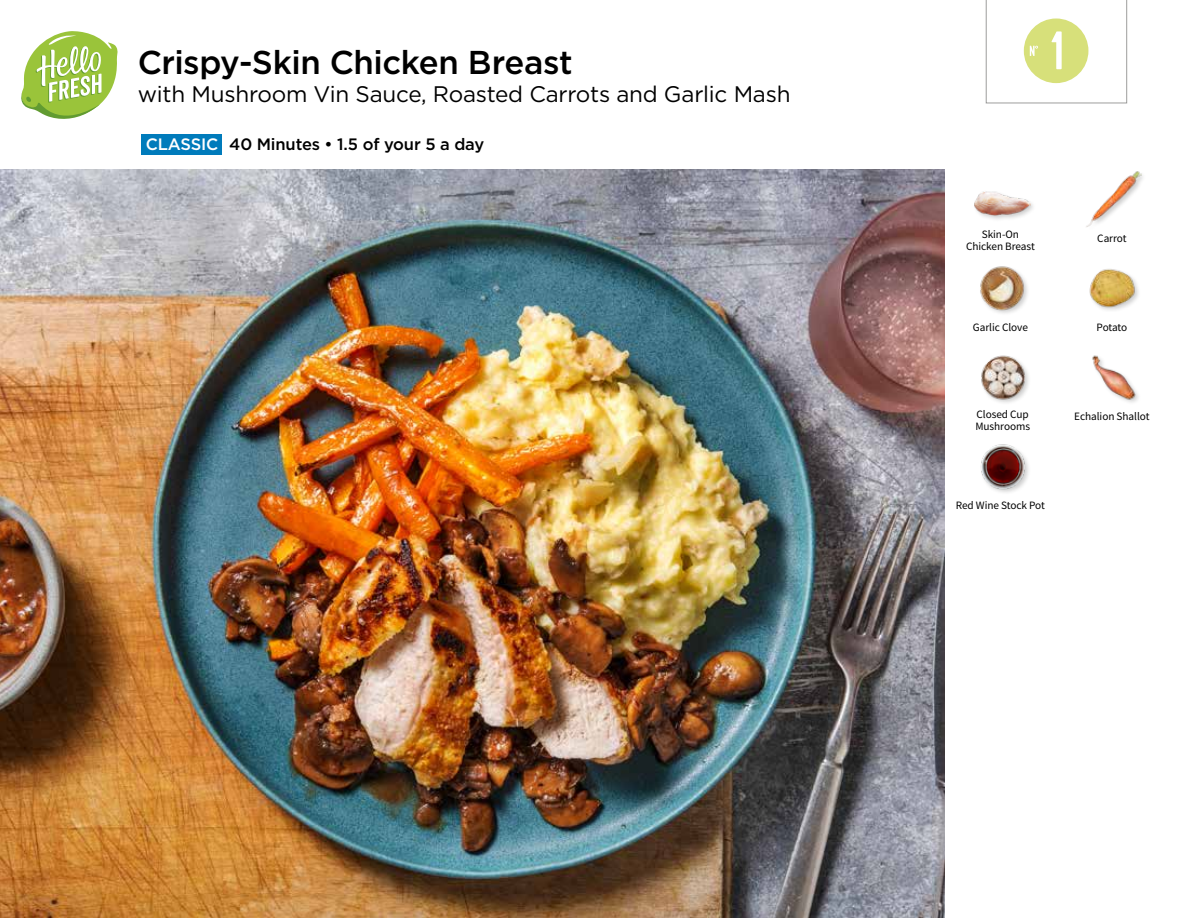
<style>
.page{position:relative;width:1188px;height:918px;background:#fff}
.page>*{position:absolute;margin:0;border:0;box-sizing:border-box;transform-origin:0 0}
.t1{font:54px "Kapra";color:#fff}
.t2{font:500 33px "Gotham";letter-spacing:-.015em;color:#000}
.t3{font:22.5px "Gotham";letter-spacing:-.01em;color:#000}
.t4{font:500 16.5px "Gotham";letter-spacing:-.01em;color:#000}
.t5{font:700 16.5px "Gotham";letter-spacing:-.01em;color:#fff}
.t6{font:11.25px/12px "Source Sans Pro";letter-spacing:-.005em;color:#000;text-align:center}
.s1{color:#fff}
</style>
<div class="page">
<div style="left:141px;top:134px;width:80px;height:20px;background:#007bbb"></div>
<svg style="left:21px;top:31px;width:97px;height:88px"></svg>
<img style="left:0;top:170px;width:945px;height:748px">
<img style="left:981px;top:444px;width:48px;height:49px">
<img style="left:981px;top:355px;width:48px;height:48px">
<img style="left:1092px;top:355px;width:47px;height:48px">
<img style="left:1089px;top:269px;width:50px;height:41px">
<img style="left:980px;top:266px;width:48px;height:48px">
<div style="left:973px;top:190px;width:63px;height:32px;background:#000;opacity:.2"></div>
<img style="left:973px;top:190px;width:58px;height:32px">
<img style="left:1086px;top:171px;width:55px;height:56px">
<svg style="left:986px;top:0;width:141px;height:104px"></svg>
<h2 class="t2" style="left:138px;top:41px;width:436px">Crispy-Skin Chicken Breast</h2>
<h3 class="t3" style="left:138px;top:82px;width:654px">with Mushroom Vin Sauce, Roasted Carrots and Garlic Mash</h3>
<h3 class="t4" style="left:146px;top:133px;width:340px"><span class="s1">CLASSIC</span> 40 Minutes • 1.5 of your 5 a day</h3>
<h3 class="t5" style="left:142px;top:133px;width:74px">CLASSIC</h3>
<h1 class="t1" style="left:1051px;top:19px;width:15px">1</h1>
<p class="t6" style="left:966px;top:229px;width:70px">Skin-On<br>Chicken Breast</p>
<p class="t6" style="left:1097px;top:232px;width:31px">Carrot</p>
<p class="t6" style="left:973px;top:321px;width:57px">Garlic Clove</p>
<p class="t6" style="left:1097px;top:321px;width:32px">Potato</p>
<p class="t6" style="left:977px;top:408px;width:54px">Closed Cup</p>
<p class="t6" style="left:1074px;top:410px;width:77px">Echalion Shallot</p>
<p class="t6" style="left:975px;top:420px;width:56px">Mushrooms</p>
<p class="t6" style="left:956px;top:499px;width:91px">Red Wine Stock Pot</p>
</div>
